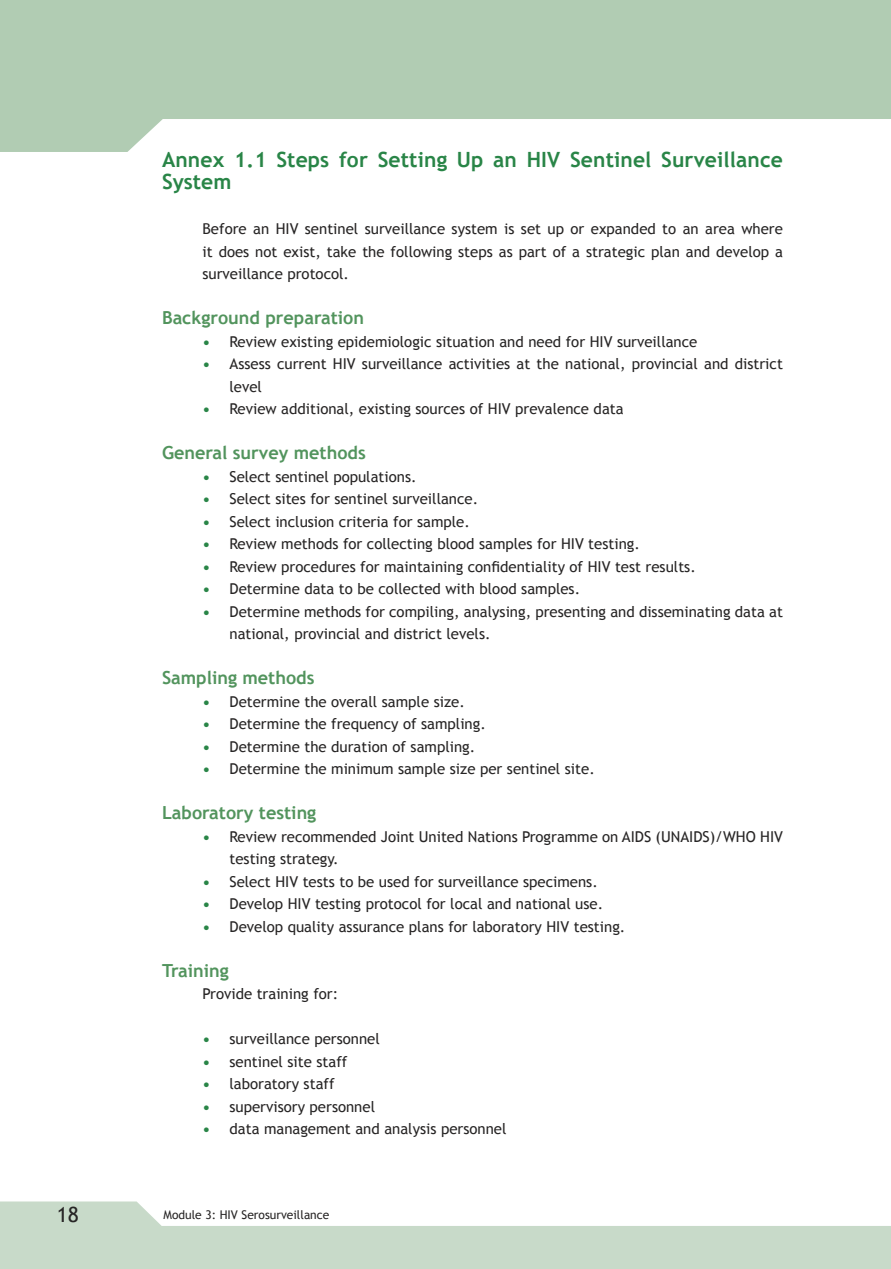
<style>
.page{position:relative;width:891px;height:1269px;background:#fff}
.page>*{position:absolute;margin:0;border:0;box-sizing:border-box;transform-origin:0 0}
.t1{font:700 21px/22.5px "Trebuchet MS";letter-spacing:.005em;color:#298547}
.t2{font:21px "Trebuchet MS";color:#272525}
.t3{font:700 18px "Trebuchet MS";color:#52945d}
.t4{font:15px/22.5px "Trebuchet MS";color:#272525}
.t5{font:12px "Trebuchet MS";color:#272525}
.s1{font-weight:700;color:#298547}
</style>
<div class="page">
<svg style="left:0;top:1202px;width:890px;height:67px;fill:#c8dac9"></svg>
<svg style="left:890px;top:1226px;width:1px;height:43px"></svg>
<svg style="left:0;top:0;width:891px;height:152px;fill:#b1ccb3"></svg>
<h1 class="t1" style="left:162px;top:148px;width:623px">Annex 1.1 Steps for Setting Up an HIV Sentinel Surveillance<br>System</h1>
<p class="t4" style="left:202px;top:218px;width:582px;text-align:justify">Before an HIV sentinel surveillance system is set up or expanded to an area where it does not exist, take the following steps as part of a strategic plan and develop a surveillance protocol.</p>
<p class="t3" style="left:162px;top:306px;width:204px">Background preparation</p>
<p class="t4" style="left:202px;top:330px;width:496px"><span class="s1">•</span> Review existing epidemiologic situation and need for HIV surveillance</p>
<p class="t4" style="left:230px;top:353px;width:555px;text-indent:-27px"><span class="s1">•</span> Assess current HIV surveillance activities at the national, provincial and district level</p>
<p class="t4" style="left:202px;top:398px;width:423px"><span class="s1">•</span> Review additional, existing sources of HIV prevalence data</p>
<p class="t3" style="left:162px;top:441px;width:205px">General survey methods</p>
<p class="t4" style="left:202px;top:465px;width:216px"><span class="s1">•</span> Select sentinel populations.</p>
<p class="t4" style="left:202px;top:488px;width:277px"><span class="s1">•</span> Select sites for sentinel surveillance.</p>
<p class="t4" style="left:202px;top:510px;width:269px"><span class="s1">•</span> Select inclusion criteria for sample.</p>
<p class="t4" style="left:202px;top:533px;width:439px"><span class="s1">•</span> Review methods for collecting blood samples for HIV testing.</p>
<p class="t4" style="left:202px;top:555px;width:495px"><span class="s1">•</span> Review procedures for maintaining confidentiality of HIV test results.</p>
<p class="t4" style="left:202px;top:578px;width:379px"><span class="s1">•</span> Determine data to be collected with blood samples.</p>
<p class="t4" style="left:230px;top:600px;width:555px;text-indent:-27px"><span class="s1">•</span> Determine methods for compiling, analysing, presenting and disseminating data at national, provincial and district levels.</p>
<p class="t3" style="left:162px;top:666px;width:154px">Sampling methods</p>
<p class="t4" style="left:202px;top:690px;width:264px"><span class="s1">•</span> Determine the overall sample size.</p>
<p class="t4" style="left:202px;top:713px;width:285px"><span class="s1">•</span> Determine the frequency of sampling.</p>
<p class="t4" style="left:202px;top:735px;width:274px"><span class="s1">•</span> Determine the duration of sampling.</p>
<p class="t4" style="left:202px;top:758px;width:394px"><span class="s1">•</span> Determine the minimum sample size per sentinel site.</p>
<p class="t3" style="left:162px;top:801px;width:156px">Laboratory testing</p>
<p class="t4" style="left:230px;top:825px;width:555px;text-indent:-27px"><span class="s1">•</span> Review recommended Joint United Nations Programme on AIDS (UNAIDS)/WHO HIV testing strategy.</p>
<p class="t4" style="left:202px;top:870px;width:397px"><span class="s1">•</span> Select HIV tests to be used for surveillance specimens.</p>
<p class="t4" style="left:202px;top:893px;width:402px"><span class="s1">•</span> Develop HIV testing protocol for local and national use.</p>
<p class="t4" style="left:202px;top:915px;width:424px"><span class="s1">•</span> Develop quality assurance plans for laboratory HIV testing.</p>
<p class="t3" style="left:162px;top:959px;width:68px">Training</p>
<p class="t4" style="left:202px;top:983px;width:137px">Provide training for:</p>
<p class="t4" style="left:202px;top:1028px;width:179px"><span class="s1">•</span> surveillance personnel</p>
<p class="t4" style="left:202px;top:1050px;width:146px"><span class="s1">•</span> sentinel site staff</p>
<p class="t4" style="left:202px;top:1073px;width:134px"><span class="s1">•</span> laboratory staff</p>
<p class="t4" style="left:202px;top:1095px;width:174px"><span class="s1">•</span> supervisory personnel</p>
<p class="t4" style="left:202px;top:1118px;width:306px"><span class="s1">•</span> data management and analysis personnel</p>
<h1 class="t2" style="left:57px;top:1203px;width:24px">18</h1>
<p class="t5" style="left:164px;top:1208px;width:167px">Module 3: HIV Serosurveillance</p>
</div>
